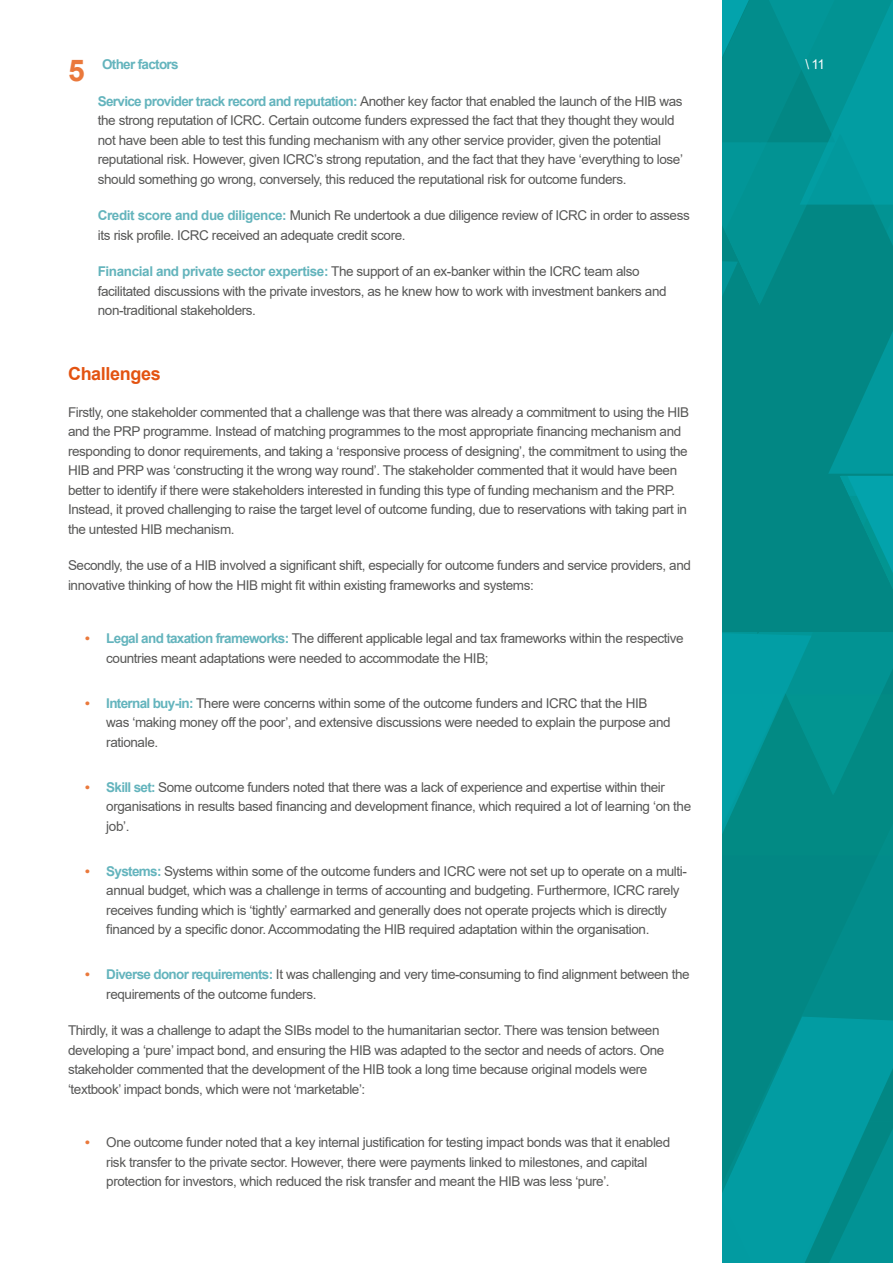
<style>
.page{position:relative;width:893px;height:1263px;background:#fff}
.page>*{position:absolute;margin:0;border:0;box-sizing:border-box;transform-origin:0 0}
.t1{font:700 30px "Arial";color:#ea793c}
.H2{font:700 18px "Arial";letter-spacing:-.02em;color:#e35311}
.Body_Text_SPAN{font:13.5px/19.5px "Arial";letter-spacing:-.03em;color:#575756}
.t2{font:700 13.5px "Arial";letter-spacing:-.05em;color:#64b4bd}
.t3{font:13.5px "Arial";color:#fff}
.s1{font-weight:700;color:#64b4bd}
.s2{font-weight:700;color:#64b4bc}
.s3{font-weight:700;color:#ea793c}
</style>
<div class="page">
<svg style="left:722px;top:0;width:171px;height:1263px;background:#028f8e"></svg>
<p class="t1" style="left:68px;top:50px;width:18px">5</p>
<p class="t2" style="left:102px;top:55px;width:78px">Other factors</p>
<h1 class="Body_Text_SPAN" style="left:98px;top:91px;width:587px"><span class="s1">Service provider track record and reputation:</span> Another key factor that enabled the launch of the HIB was the strong reputation of ICRC. Certain outcome funders expressed the fact that they thought they would not have been able to test this funding mechanism with any other service provider, given the potential reputational risk. However, given ICRC’s strong reputation, and the fact that they have ‘everything to lose’ should something go wrong, conversely, this reduced the reputational risk for outcome funders.</h1>
<h1 class="Body_Text_SPAN" style="left:98px;top:206px;width:593px"><span class="s2">Credit score and due diligence:</span> Munich Re undertook a due diligence review of ICRC in order to assess its risk profile. ICRC received an adequate credit score.</h1>
<h1 class="Body_Text_SPAN" style="left:98px;top:262px;width:570px"><span class="s2">Financial and private sector expertise:</span> The support of an ex-banker within the ICRC team also facilitated discussions with the private investors, as he knew how to work with investment bankers and non-traditional stakeholders.</h1>
<h1 class="H2" style="left:68px;top:361px;width:94px">Challenges</h1>
<h1 class="Body_Text_SPAN" style="left:68px;top:402px;width:623px">Firstly, one stakeholder commented that a challenge was that there was already a commitment to using the HIB and the PRP programme. Instead of matching programmes to the most appropriate financing mechanism and responding to donor requirements, and taking a ‘responsive process of designing’, the commitment to using the HIB and PRP was ‘constructing it the wrong way round’. The stakeholder commented that it would have been better to identify if there were stakeholders interested in funding this type of funding mechanism and the PRP.<br>Instead, it proved challenging to raise the target level of outcome funding, due to reservations with taking part in the untested HIB mechanism.</h1>
<h1 class="Body_Text_SPAN" style="left:68px;top:556px;width:624px">Secondly, the use of a HIB involved a significant shift, especially for outcome funders and service providers, and innovative thinking of how the HIB might fit within existing frameworks and systems:</h1>
<p class="Body_Text_SPAN" style="left:106px;top:629px;width:579px;text-indent:-21px"><span class="s3">•</span> <span class="s1">Legal and taxation frameworks:</span> The different applicable legal and tax frameworks within the respective countries meant adaptations were needed to accommodate the HIB;</p>
<p class="Body_Text_SPAN" style="left:106px;top:693px;width:566px;text-indent:-21px"><span class="s3">•</span> <span class="s1">Internal buy-in:</span> There were concerns within some of the outcome funders and ICRC that the HIB was ‘making money off the poor’, and extensive discussions were needed to explain the purpose and rationale.</p>
<p class="Body_Text_SPAN" style="left:106px;top:777px;width:586px;text-indent:-21px"><span class="s3">•</span> <span class="s1">Skill set:</span> Some outcome funders noted that there was a lack of experience and expertise within their organisations in results based financing and development finance, which required a lot of learning ‘on the job’.</p>
<p class="Body_Text_SPAN" style="left:106px;top:861px;width:582px;text-indent:-21px"><span class="s3">•</span> <span class="s1">Systems:</span> Systems within some of the outcome funders and ICRC were not set up to operate on a multi&shy;annual budget, which was a challenge in terms of accounting and budgeting. Furthermore, ICRC rarely receives funding which is ‘tightly’ earmarked and generally does not operate projects which is directly financed by a specific donor. Accommodating the HIB required adaptation within the organisation.</p>
<p class="Body_Text_SPAN" style="left:106px;top:965px;width:585px;text-indent:-21px"><span class="s3">•</span> <span class="s1">Diverse donor requirements:</span> It was challenging and very time-consuming to find alignment between the requirements of the outcome funders.</p>
<h1 class="Body_Text_SPAN" style="left:68px;top:1021px;width:598px">Thirdly, it was a challenge to adapt the SIBs model to the humanitarian sector. There was tension between developing a ‘pure’ impact bond, and ensuring the HIB was adapted to the sector and needs of actors. One stakeholder commented that the development of the HIB took a long time because original models were ‘textbook’ impact bonds, which were not ‘marketable’:</h1>
<p class="Body_Text_SPAN" style="left:106px;top:1133px;width:565px;text-indent:-21px"><span class="s3">•</span> One outcome funder noted that a key internal justification for testing impact bonds was that it enabled risk transfer to the private sector. However, there were payments linked to milestones, and capital protection for investors, which reduced the risk transfer and meant the HIB was less ‘pure’.</p>
<p class="t3" style="left:805px;top:55px;width:21px">\ 11</p>
</div>
